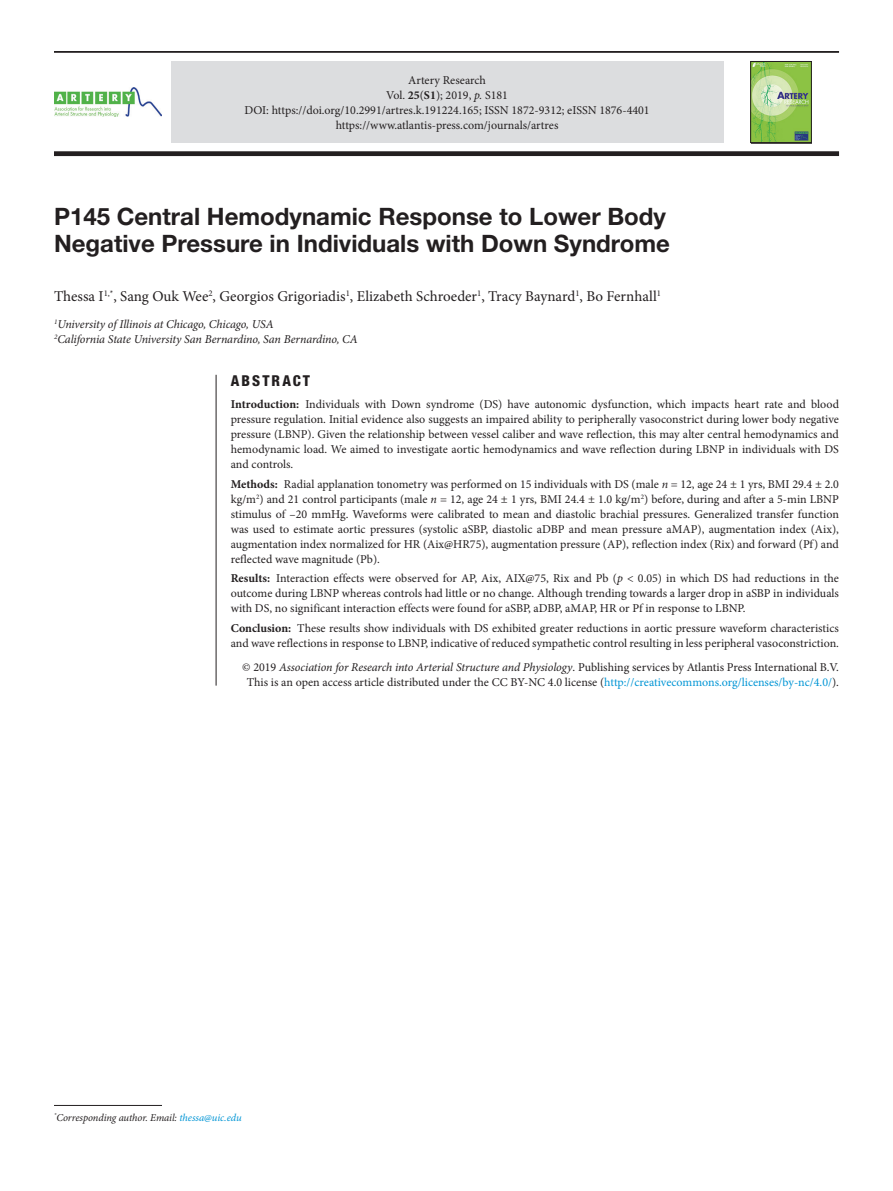
<style>
.page{position:relative;width:893px;height:1191px;background:#fff}
.page>*{position:absolute;margin:0;border:0;box-sizing:border-box;transform-origin:0 0}
.article_title{font:700 24px/27px "Helvetica Neue LT Std";color:#231f20}
.author_name{font:15px "Minion Pro";color:#231f20}
.abstract{font:800 condensed 15px "Helvetica Neue LT Std";letter-spacing:.14em;color:#231f20}
.abstract_text{font:12px/15px "Minion Pro";color:#231f20;text-align:justify}
.copyright{font:12px/15px "Minion Pro";color:#231f20;text-align:center}
.author-affil{font:italic 12px "Minion Pro";letter-spacing:-.01em;color:#231f20}
.corres_author{font:italic 10.5px "Minion Pro";letter-spacing:-.01em;color:#231f20}
.s1{font-weight:700}
.s2{font-style:italic}
.s3{color:#0095d5}
</style>
<div class="page">
<img style="left:54px;top:88px;width:108px;height:28px">
<hr style="left:54px;top:51px;width:785px;height:2px;background:#231f20">
<div style="left:54px;top:151px;width:785px;height:5px;background:#231f20"></div>
<div style="left:171px;top:62px;width:552px;height:81px;background:#dcdddf"></div>
<div style="left:751px;top:62px;width:61px;height:81px;background:#231f20;opacity:.55"></div>
<div style="left:751px;top:61px;width:60px;height:82px;border:1px solid #231f20"></div>
<hr style="left:216px;top:375px;width:1px;height:310px;background:#231f20">
<hr style="left:54px;top:1105px;width:108px;height:1px;background:#231f20">
<p class="abstract_text" style="left:386px;top:73px;width:123px;text-align:center">Artery Research<br>Vol. <span class="s1">25</span>(<span class="s1">S1</span>); 2019, <span class="s2">p.</span> S181</p>
<p class="abstract_text" style="left:244px;top:103px;width:407px;text-align:center">DOI: https://doi.org/10.2991/artres.k.191224.165; ISSN 1872-9312; eISSN 1876-4401 https://www.atlantis-press.com/journals/artres</p>
<p class="abstract_text" style="left:370px;top:88px;width:156px">Vol. <span class="s1">0</span>(<span class="s1">0</span>); Month (2019), <span class="s2">pp.</span> 0–0</p>
<p class="abstract_text" style="left:447px;top:103px;width:33px">03 003</p>
<p class="article_title" style="left:54px;top:202px;width:617px">P145 Central Hemodynamic Response to Lower Body<br>Negative Pressure in Individuals with Down Syndrome</p>
<p class="author_name" style="left:54px;top:286px;width:608px">Thessa I<sup>1,*</sup>, Sang Ouk Wee<sup>2</sup>, Georgios Grigoriadis<sup>1</sup>, Elizabeth Schroeder<sup>1</sup>, Tracy Baynard<sup>1</sup>, Bo Fernhall<sup>1</sup></p>
<p class="author-affil" style="left:54px;top:316px;width:221px"><sup>1</sup>University of Illinois at Chicago, Chicago, USA</p>
<p class="author-affil" style="left:54px;top:331px;width:305px"><sup>2</sup>California State University San Bernardino, San Bernardino, CA</p>
<p class="abstract" style="left:231px;top:371px;width:81px">ABSTRACT</p>
<p class="abstract_text" style="left:231px;top:397px;width:610px"><span class="s1">Introduction:</span> Individuals with Down syndrome (DS) have autonomic dysfunction, which impacts heart rate and blood pressure regulation. Initial evidence also suggests an impaired ability to peripherally vasoconstrict during lower body negative pressure (LBNP). Given the relationship between vessel caliber and wave reflection, this may alter central hemodynamics and hemodynamic load. We aimed to investigate aortic hemodynamics and wave reflection during LBNP in individuals with DS and controls.</p>
<p class="abstract_text" style="left:231px;top:476px;width:610px"><span class="s1">Methods:</span> Radial applanation tonometry was performed on 15 individuals with DS (male <span class="s2">n</span> = 12, age 24 ± 1 yrs, BMI 29.4 ± 2.0 kg/m<sup>2</sup>) and 21 control participants (male <span class="s2">n</span> = 12, age 24 ± 1 yrs, BMI 24.4 ± 1.0 kg/m<sup>2</sup>) before, during and after a 5-min LBNP stimulus of –20 mmHg. Waveforms were calibrated to mean and diastolic brachial pressures. Generalized transfer function was used to estimate aortic pressures (systolic aSBP, diastolic aDBP and mean pressure aMAP), augmentation index (Aix), augmentation index normalized for HR (Aix@HR75), augmentation pressure (AP), reflection index (Rix) and forward (Pf) and reflected wave magnitude (Pb).</p>
<p class="abstract_text" style="left:231px;top:571px;width:610px"><span class="s1">Results:</span> Interaction effects were observed for AP, Aix, AIX@75, Rix and Pb (<span class="s2">p</span> &lt; 0.05) in which DS had reductions in the outcome during LBNP whereas controls had little or no change. Although trending towards a larger drop in aSBP in individuals with DS, no significant interaction effects were found for aSBP, aDBP, aMAP, HR or Pf in response to LBNP.</p>
<p class="abstract_text" style="left:231px;top:620px;width:610px"><span class="s1">Conclusion:</span> These results show individuals with DS exhibited greater reductions in aortic pressure waveform characteristics and wave reflections in response to LBNP, indicative of reduced sympathetic control resulting in less peripheral vasoconstriction.</p>
<p class="copyright" style="left:242px;top:659px;width:598px">© 2019 <span class="s2">Association for Research into Arterial Structure and Physiology</span>. Publishing services by Atlantis Press International B.V.<br>This is an open access article distributed under the CC BY-NC 4.0 license (<span class="s3">http://creativecommons.org/licenses/by-nc/4.0/</span>).</p>
<p class="corres_author" style="left:54px;top:1110px;width:189px"><sup>*</sup>Corresponding author. Email: <span class="s3">thessa@uic.edu</span></p>
</div>
